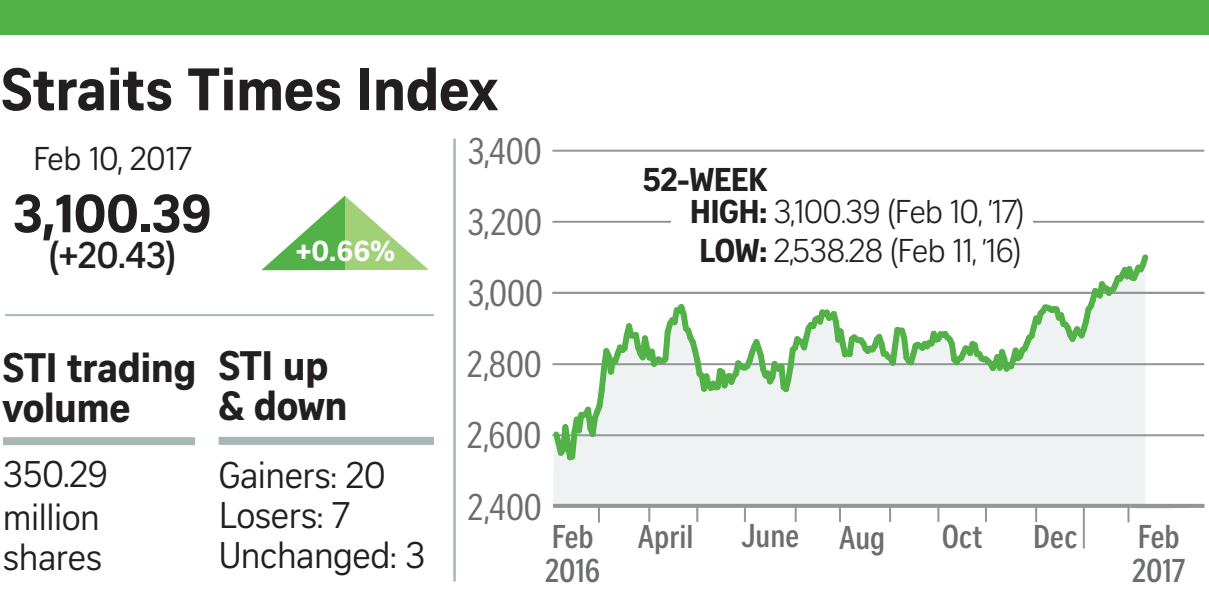
<style>
.page{position:relative;width:1209px;height:589px;background:#fff}
.page>*{position:absolute;margin:0;border:0;box-sizing:border-box;transform-origin:0 0}
.t1{font:700 58px "Curator Serp Text";letter-spacing:-.01em;color:#231f20}
.t2{font:700 52px "Curator Serp Text";color:#231f20}
.t3{font:700 40px/40px "Curator Serp Text";letter-spacing:-.015em;color:#231f20}
.t4{font:36px/41.6px "Curator Serp Text";letter-spacing:-.015em;color:#231f20}
.t5{font:36px "Curator Head Cond ST Regular";color:#6c6d70}
.t6{font:700 36px "Curator Head ST Semi";color:#231f20}
.t7{font:32px/38.8px "Curator Head ST Light";letter-spacing:-.03em;color:#231f20}
.t8{font:700 32px/34px "Curator Head Cond ST Semi";color:#6c6d70}
.t9{font:32px "Curator Serp Text";letter-spacing:-.015em;color:#231f20}
.t10{font:700 32px "Curator Serp Text";letter-spacing:-.02em;color:#231f20}
.t11{font:700 28px "Curator Serp Text";color:#fff}
.s1{font-family:"Curator Serp Text";font-weight:700}
</style>
<div class="page">
<div style="left:553px;top:464px;width:592px;height:39px;background:#eff2f3"></div>
<svg style="left:261px;top:196px;width:168px;height:74px"></svg>
<div style="left:3px;top:437px;width:192px;height:8px;background:#a8b7b6"></div>
<div style="left:219px;top:436px;width:215px;height:8px;background:#a8b7b6"></div>
<hr style="left:5px;top:314px;width:429px;height:2px;background:#a8b7b6">
<hr style="left:453px;top:138px;width:2px;height:443px;background:#a8b7b6">
<hr style="left:552px;top:150px;width:652px;height:2px;background:#939598">
<svg style="left:696px;top:507px;width:2px;height:14px"></svg>
<svg style="left:648px;top:507px;width:2px;height:14px"></svg>
<svg style="left:744px;top:507px;width:2px;height:14px"></svg>
<svg style="left:794px;top:507px;width:2px;height:14px"></svg>
<svg style="left:839px;top:507px;width:2px;height:14px"></svg>
<svg style="left:889px;top:507px;width:2px;height:14px"></svg>
<svg style="left:937px;top:507px;width:2px;height:14px"></svg>
<svg style="left:598px;top:507px;width:2px;height:15px"></svg>
<svg style="left:985px;top:507px;width:2px;height:14px"></svg>
<hr style="left:1082px;top:506px;width:2px;height:42px;background:#939598">
<svg style="left:1035px;top:507px;width:2px;height:14px"></svg>
<svg style="left:1127px;top:507px;width:2px;height:15px"></svg>
<svg style="left:553px;top:503px;width:651px;height:4px;fill:#939598"></svg>
<div style="left:0;top:0;width:1208px;height:34px;background:#52b147"></div>
<hr style="left:552px;top:221px;width:652px;height:2px;background:#939598">
<hr style="left:552px;top:292px;width:652px;height:2px;background:#939598">
<hr style="left:552px;top:363px;width:652px;height:2px;background:#939598">
<hr style="left:552px;top:434px;width:652px;height:2px;background:#939598">
<svg style="left:1136px;top:507px;width:36px;height:1px"></svg>
<svg style="left:552px;top:254px;width:600px;height:210px"></svg>
<div style="left:671px;top:209px;width:361px;height:24px;background:#fff"></div>
<svg style="left:1133px;top:503px;width:54px;height:4px"></svg>
<h1 class="t1" style="left:1px;top:54px;width:498px">Straits Times Index</h1>
<p class="t9" style="left:33px;top:140px;width:160px">Feb 10, 2017</p>
<h2 class="t2" style="left:13px;top:182px;width:201px">3,100.39</h2>
<p class="t6" style="left:49px;top:233px;width:129px">(+20.43)</p>
<p class="t5" style="left:468px;top:132px;width:76px">3,400</p>
<p class="t5" style="left:467px;top:203px;width:76px">3,200</p>
<p class="t11" style="left:296px;top:233px;width:101px">+0.66%</p>
<p class="t3" style="left:3px;top:347px;width:195px">STI trading volume</p>
<p class="t4" style="left:3px;top:453px;width:107px">350.29 million shares</p>
<p class="t3" style="left:219px;top:345px;width:131px">STI up &amp; down</p>
<p class="t4" style="left:219px;top:455px;width:208px;line-height:40px">Gainers: 20<br>Losers: 7<br>Unchanged: 3</p>
<p class="t5" style="left:468px;top:273px;width:77px">3,000</p>
<p class="t5" style="left:467px;top:344px;width:76px">2,800</p>
<p class="t5" style="left:467px;top:415px;width:76px">2,600</p>
<p class="t5" style="left:468px;top:487px;width:75px">2,400</p>
<p class="t8" style="left:545px;top:519px;width:56px">Feb<br>2016</p>
<p class="t10" style="left:643px;top:160px;width:126px">52-WEEK</p>
<p class="t7" style="left:689px;top:192px;width:336px"><span class="s1">HIGH:</span> 3,100.39 (Feb 10, ’17)<br><span class="s1">LOW:</span> 2,538.28 (Feb 11, ’16)</p>
<p class="t8" style="left:638px;top:519px;width:57px">April</p>
<p class="t8" style="left:741px;top:518px;width:145px">June Aug</p>
<p class="t8" style="left:941px;top:519px;width:43px">Oct</p>
<p class="t8" style="left:1033px;top:519px;width:46px">Dec</p>
<p class="t8" style="left:1132px;top:519px;width:55px">Feb<br>2017</p>
</div>
